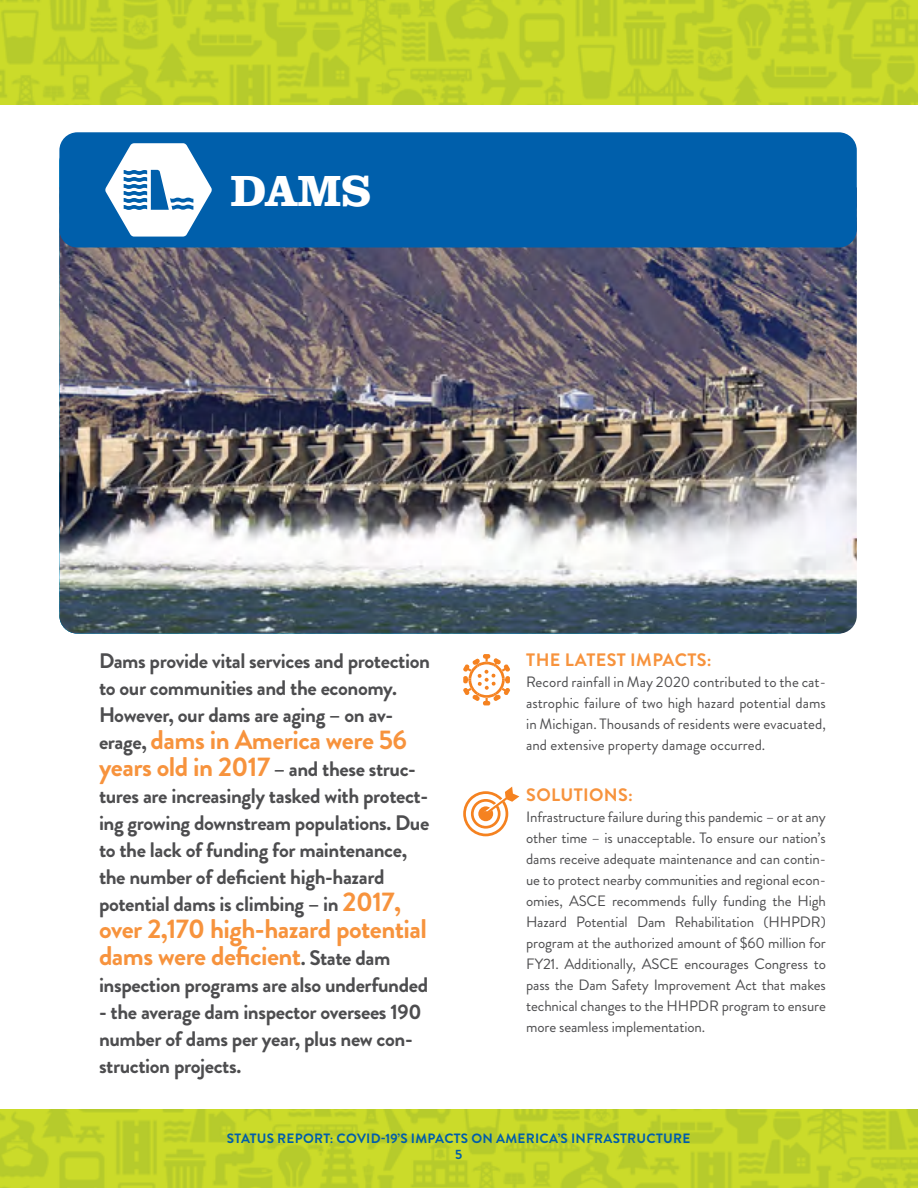
<style>
.page{position:relative;width:918px;height:1188px;background:#fff}
.page>*{position:absolute;margin:0;border:0;box-sizing:border-box;transform-origin:0 0}
.raise{font:700 45px "Clarendon URW";color:#fff}
.body{font:700 27px/27px "Brandon Grotesque";letter-spacing:-.02em;color:#f7933d}
.body-2{font:700 21px/27px "Brandon Grotesque";letter-spacing:-.02em;color:#4d4d4f}
.body-3{font:700 18px "Brandon Grotesque";letter-spacing:.02em;color:#f7933d}
.body-4{font:15px/21px "Brandon Grotesque";letter-spacing:-.005em;color:#4d4d4f;text-align:justify}
.t1{font:700 13.5px "Brandon Grotesque";letter-spacing:.02em;color:#005daa}
.s1{font-size:21px;color:#4d4d4f}
.s2{font-size:27px;color:#f7933d}
</style>
<div class="page">
<img style="left:0;top:0;width:918px;height:104px">
<img style="left:0;top:1110px;width:918px;height:78px">
<svg style="left:463px;top:654px;width:47px;height:51px"></svg>
<svg style="left:463px;top:787px;width:56px;height:49px"></svg>
<div style="left:59px;top:132px;width:798px;height:116px;background:#005fab;border-radius:18px"></div>
<img style="left:59px;top:143px;width:796px;height:491px">
<p class="raise" style="left:230px;top:158px;width:142px">DAMS</p>
<p class="body-2" style="left:99px;top:648px;width:332px">Dams provide vital services and protection to our communities and the economy.<br>However, our dams are aging – on av-</p>
<p class="body" style="left:99px;top:727px;width:310px"><span class="s1">erage,</span> dams in America were 56</p>
<p class="body-2" style="left:99px;top:756px;width:332px"><span class="s2">years old in 2017</span> – and these struc&shy;tures are increasingly tasked with protect&shy;ing growing downstream populations. Due to the lack of funding for maintenance, the number of deficient high-hazard potential dams is climbing – in <span class="s2">2017,</span></p>
<p class="body" style="left:99px;top:916px;width:330px">over 2,170 high-hazard potential dams were deficient<span class="s1">. State dam</span></p>
<p class="body-2" style="left:99px;top:972px;width:331px">inspection programs are also underfunded</p>
<p class="body-2" style="left:99px;top:999px;width:324px">- the average dam inspector oversees 190 number of dams per year, plus new con&shy;struction projects.</p>
<p class="body-3" style="left:526px;top:647px;width:187px">THE LATEST IMPACTS:</p>
<p class="body-4" style="left:526px;top:672px;width:301px">Record rainfall in May 2020 contributed to the cat&shy;astrophic failure of two high hazard potential dams in Michigan. Thousands of residents were evacuated, and extensive property damage occurred.</p>
<p class="body-3" style="left:526px;top:782px;width:108px">SOLUTIONS:</p>
<p class="body-4" style="left:526px;top:807px;width:301px">Infrastructure failure during this pandemic – or at any other time – is unacceptable. To ensure our nation’s dams receive adequate maintenance and can contin&shy;ue to protect nearby communities and regional econ&shy;omies, ASCE recommends fully funding the High Hazard Potential Dam Rehabilitation (HHPDR) program at the authorized amount of $60 million for FY21. Additionally, ASCE encourages Congress to pass the Dam Safety Improvement Act that makes technical changes to the HHPDR program to ensure more seamless implementation.</p>
<p class="t1" style="left:227px;top:1128px;width:465px">STATUS REPORT: COVID-19’S IMPACTS ON AMERICA’S INFRASTRUCTURE</p>
<p class="t1" style="left:455px;top:1145px;width:9px">5</p>
</div>
